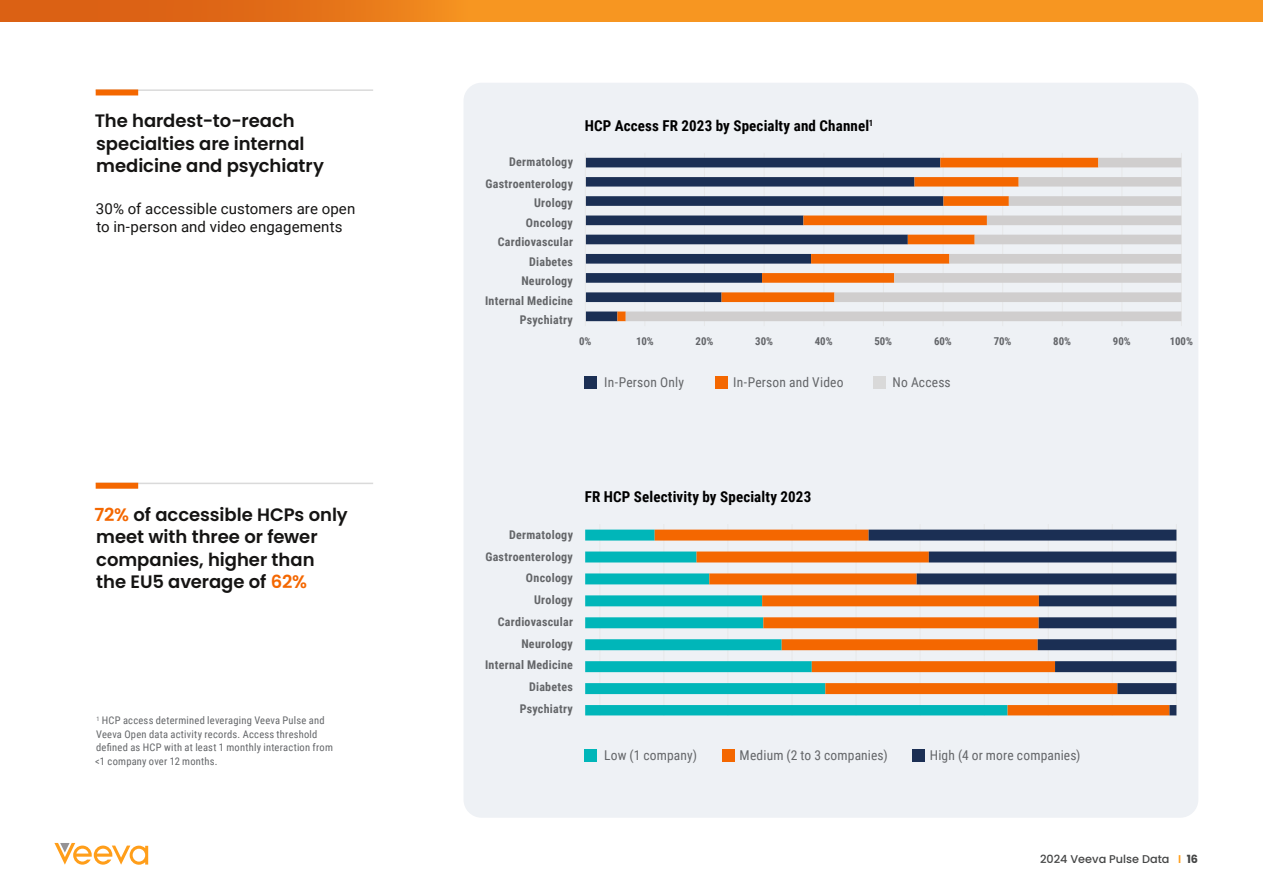
<style>
.page{position:relative;width:1263px;height:893px;background:#fff}
.page>*{position:absolute;margin:0;border:0;box-sizing:border-box;transform-origin:0 0}
.t1{font:600 18px/22.5px "Poppins";letter-spacing:-.005em;color:#151413}
.t2{font:700 15px "Roboto Condensed";letter-spacing:.01em;color:#000}
.t3{font:15px/18px "Roboto";letter-spacing:.01em;color:#151413}
.t4{font:13.5px "Roboto Condensed";letter-spacing:.015em;color:#646669}
.t5{font:700 12px/21.8px "Roboto Condensed";letter-spacing:.025em;color:#646669;text-align:right}
.t6{font:500 11.25px "Poppins";color:#444545}
.t7{font:700 10.8px "Roboto Condensed";letter-spacing:-.005em;color:#636569}
.t8{font:10.5px/13.5px "Roboto Condensed";letter-spacing:.02em;color:#646669}
.s1{color:#f46700}
.s2{font-weight:600;color:#ff9e1a}
.s3{font-weight:700}
</style>
<div class="page">
<svg style="left:54px;top:843px;width:94px;height:22px"></svg>
<svg style="left:0;top:0;width:1263px;height:21px;background:#ef871d"></svg>
<hr style="left:96px;top:89px;width:277px;height:2px;background:#dadada">
<hr style="left:96px;top:483px;width:277px;height:1px;background:#dadada">
<div style="left:463px;top:83px;width:735px;height:735px;background:#eef1f5;border-radius:18px"></div>
<div style="left:96px;top:89px;width:42px;height:6px;background:#f46700"></div>
<div style="left:96px;top:483px;width:42px;height:6px;background:#f46700"></div>
<div style="left:585px;top:376px;width:12px;height:12px;background:#1b2f54"></div>
<div style="left:716px;top:376px;width:12px;height:12px;background:#f46700"></div>
<div style="left:873px;top:376px;width:12px;height:12px;background:#d9d9d9"></div>
<hr style="left:645px;top:153px;width:1px;height:173px;background:#e7e8e9">
<hr style="left:704px;top:153px;width:1px;height:173px;background:#e7e8e9">
<hr style="left:764px;top:153px;width:1px;height:173px;background:#e7e8e9">
<hr style="left:823px;top:153px;width:1px;height:173px;background:#e7e8e9">
<hr style="left:883px;top:153px;width:1px;height:173px;background:#e7e8e9">
<hr style="left:943px;top:153px;width:1px;height:173px;background:#e7e8e9">
<hr style="left:1002px;top:153px;width:1px;height:173px;background:#e7e8e9">
<hr style="left:1062px;top:153px;width:1px;height:173px;background:#e7e8e9">
<hr style="left:1121px;top:153px;width:1px;height:173px;background:#e7e8e9">
<hr style="left:1181px;top:153px;width:1px;height:173px;background:#e7e8e9">
<svg style="left:586px;top:158px;width:31px;height:163px"></svg>
<svg style="left:626px;top:158px;width:555px;height:163px"></svg>
<hr style="left:585px;top:153px;width:1px;height:173px;background:#e7e8e9">
<hr style="left:599px;top:524px;width:1px;height:191px;background:#e7e8e9">
<hr style="left:663px;top:524px;width:1px;height:191px;background:#e7e8e9">
<hr style="left:727px;top:524px;width:1px;height:191px;background:#e7e8e9">
<hr style="left:792px;top:524px;width:1px;height:191px;background:#e7e8e9">
<hr style="left:856px;top:524px;width:1px;height:191px;background:#e7e8e9">
<hr style="left:920px;top:524px;width:1px;height:191px;background:#e7e8e9">
<hr style="left:984px;top:524px;width:1px;height:191px;background:#e7e8e9">
<hr style="left:1048px;top:524px;width:1px;height:191px;background:#e7e8e9">
<hr style="left:1112px;top:524px;width:1px;height:191px;background:#e7e8e9">
<hr style="left:1176px;top:524px;width:1px;height:191px;background:#e7e8e9">
<svg style="left:585px;top:530px;width:70px;height:185px"></svg>
<svg style="left:655px;top:530px;width:214px;height:185px"></svg>
<svg style="left:869px;top:530px;width:307px;height:185px"></svg>
<div style="left:585px;top:749px;width:12px;height:13px;background:#00b6b9"></div>
<div style="left:722px;top:749px;width:12px;height:13px;background:#f46700"></div>
<div style="left:912px;top:749px;width:13px;height:13px;background:#1b2f54"></div>
<h1 class="t1" style="left:95px;top:110px;width:231px">The hardest-to-reach specialties are internal medicine and psychiatry</h1>
<p class="t3" style="left:96px;top:199px;width:261px">30% of accessible customers are open to in-person and video engagements</p>
<h1 class="t1" style="left:94px;top:503px;width:255px"><span class="s1">72%</span> of accessible HCPs only meet with three or fewer companies, higher than<br>the EU5 average of <span class="s1">62%</span></h1>
<p class="t8" style="left:95px;top:713px;width:239px"><sup>1</sup> HCP access determined leveraging Veeva Pulse and Veeva Open data activity records. Access threshold defined as HCP with at least 1 monthly interaction from &lt;1 company over 12 months.</p>
<p class="t5" style="left:485px;top:150px;width:89px">Dermatology<br>Gastroenterology</p>
<p class="t5" style="left:485px;top:193px;width:89px;line-height:19.5px">Urology<br>Oncology<br>Cardiovascular<br>Diabetes<br>Neurology<br>Internal Medicine<br>Psychiatry</p>
<p class="t2" style="left:585px;top:115px;width:290px">HCP Access FR 2023 by Specialty and Channel<sup>1</sup></p>
<p class="t7" style="left:579px;top:334px;width:14px">0%</p>
<p class="t7" style="left:636px;top:334px;width:19px">10%</p>
<p class="t7" style="left:696px;top:334px;width:19px">20%</p>
<p class="t7" style="left:755px;top:334px;width:19px">30%</p>
<p class="t7" style="left:815px;top:334px;width:19px">40%</p>
<p class="t7" style="left:874px;top:334px;width:19px">50%</p>
<p class="t7" style="left:934px;top:334px;width:19px">60%</p>
<p class="t7" style="left:994px;top:334px;width:19px">70%</p>
<p class="t7" style="left:1053px;top:334px;width:19px">80%</p>
<p class="t7" style="left:1113px;top:334px;width:19px">90%</p>
<p class="t7" style="left:1170px;top:334px;width:25px">100%</p>
<p class="t4" style="left:604px;top:373px;width:81px">In-Person Only</p>
<p class="t4" style="left:733px;top:373px;width:112px">In-Person and Video</p>
<p class="t4" style="left:893px;top:373px;width:60px">No Access</p>
<p class="t5" style="left:485px;top:523px;width:89px">Dermatology<br>Gastroenterology<br>Oncology<br>Urology<br>Cardiovascular<br>Neurology<br>Internal Medicine<br>Diabetes<br>Psychiatry</p>
<p class="t2" style="left:585px;top:487px;width:228px">FR HCP Selectivity by Specialty 2023</p>
<p class="t4" style="left:604px;top:746px;width:94px">Low (1 company)</p>
<p class="t4" style="left:740px;top:746px;width:150px">Medium (2 to 3 companies)</p>
<p class="t4" style="left:930px;top:746px;width:152px">High (4 or more companies)</p>
<p class="t6" style="left:1040px;top:852px;width:160px">2024 Veeva Pulse Data <span class="s2">I</span> <span class="s3">16</span></p>
</div>
